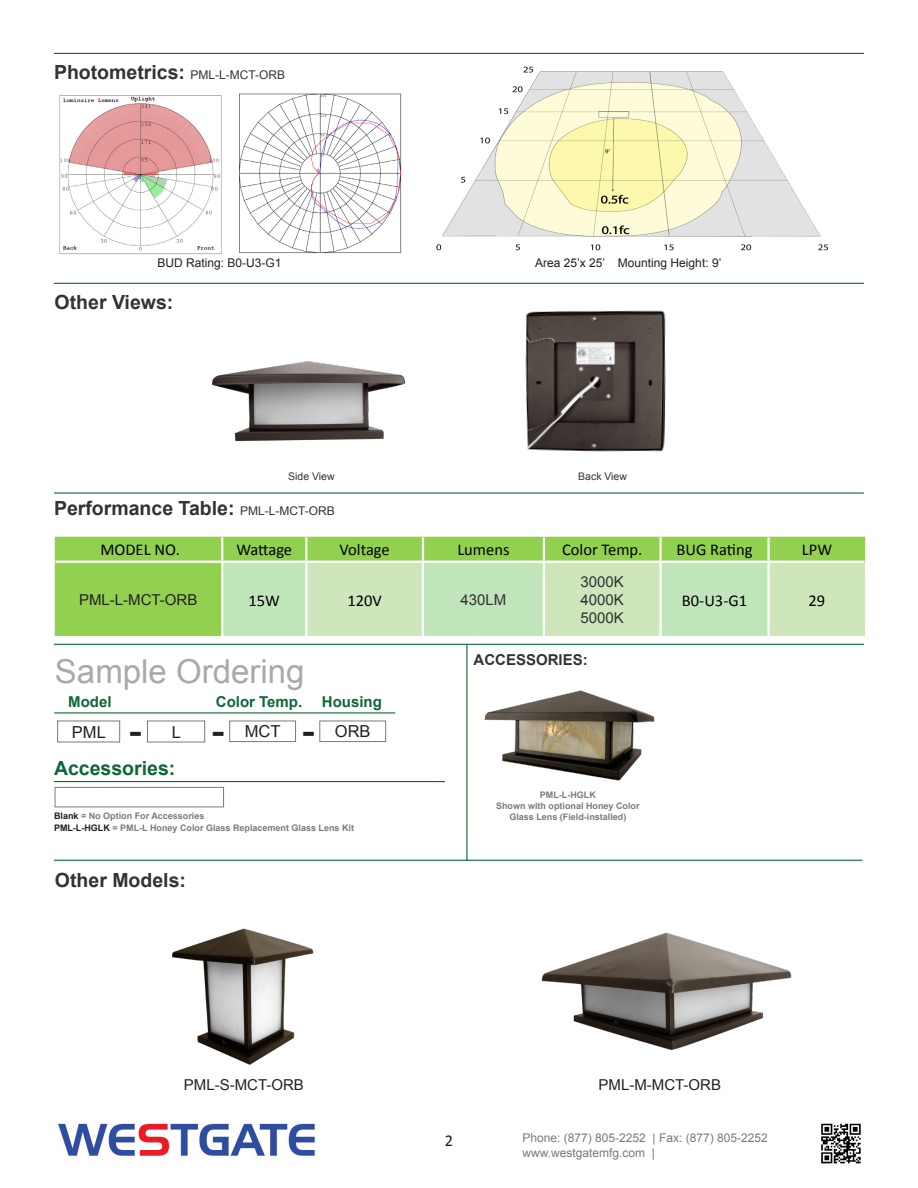
<style>
.page{position:relative;width:918px;height:1188px;background:#fff}
.page>*{position:absolute;margin:0;border:0;box-sizing:border-box;transform-origin:0 0}
.t1{font:33px "Arial";color:#a8a9ad}
.t2{font:700 28.5px "Verdana";color:#231f20}
.t3{font:700 19.5px "Arial";color:#333}
.t4{font:700 19.5px "Arial";color:#0d6736}
.t5{font:16.5px "Calibri";color:#000}
.t6{font:16.5px "Arial";color:#231f20}
.t7{font:16.5px "Calibri";color:#231f20}
.t8{font:15px "Arial";color:#231f20}
.t9{font:700 15px "Arial";color:#0d6736}
.t10{font:15px "Arial";color:#323332}
.t11{font:700 15px "Arial";color:#333}
.t12{font:12px "Arial";color:#787a7d}
.t13{font:12px "Arial";color:#231f20}
.t14{font:10.5px "Arial";color:#333}
.CONTENT_TEXT10{font:700 9px "Arial";color:#7a7b7e}
.s1{font-weight:400;font-size:12px}
.s2{color:#231f20}
</style>
<div class="page">
<hr style="left:54px;top:492px;width:810px;height:2px;background:#0d6736">
<hr style="left:54px;top:53px;width:810px;height:1px;background:#0d6736">
<hr style="left:54px;top:283px;width:810px;height:1px;background:#0d6736">
<div style="left:55px;top:537px;width:810px;height:99px;background:#92d050"></div>
<svg style="left:223px;top:562px;width:642px;height:74px;background:#c7e5bb"></svg>
<hr style="left:221px;top:537px;width:2px;height:24px;background:#fff">
<hr style="left:305px;top:537px;width:2px;height:24px;background:#fff">
<hr style="left:422px;top:537px;width:2px;height:24px;background:#fff">
<hr style="left:543px;top:537px;width:2px;height:24px;background:#fff">
<hr style="left:659px;top:537px;width:3px;height:24px;background:#fff">
<hr style="left:767px;top:537px;width:3px;height:24px;background:#fff">
<hr style="left:221px;top:563px;width:2px;height:73px;background:#fff">
<hr style="left:305px;top:563px;width:2px;height:73px;background:#fff">
<hr style="left:422px;top:563px;width:2px;height:73px;background:#fff">
<hr style="left:543px;top:563px;width:2px;height:73px;background:#fff">
<hr style="left:659px;top:563px;width:3px;height:73px;background:#fff">
<hr style="left:767px;top:563px;width:3px;height:73px;background:#fff">
<hr style="left:56px;top:561px;width:166px;height:2px;background:#fff">
<hr style="left:222px;top:561px;width:84px;height:2px;background:#fff">
<hr style="left:306px;top:561px;width:117px;height:2px;background:#fff">
<hr style="left:423px;top:561px;width:121px;height:2px;background:#fff">
<hr style="left:544px;top:561px;width:117px;height:2px;background:#fff">
<hr style="left:661px;top:561px;width:108px;height:2px;background:#fff">
<hr style="left:769px;top:561px;width:95px;height:2px;background:#fff">
<hr style="left:54px;top:644px;width:810px;height:1px;background:#0d6736">
<img style="left:59px;top:95px;width:163px;height:160px">
<img style="left:239px;top:93px;width:163px;height:160px">
<img style="left:436px;top:66px;width:392px;height:185px">
<img style="left:58px;top:1123px;width:257px;height:34px">
<img style="left:821px;top:1123px;width:40px;height:41px">
<hr style="left:54px;top:860px;width:808px;height:1px;background:#0d6736">
<div style="left:229px;top:721px;width:67px;height:21px;border:1px solid #787a7d"></div>
<hr style="left:54px;top:712px;width:341px;height:1px;background:#0d6736">
<img style="left:525px;top:310px;width:141px;height:142px">
<img style="left:484px;top:690px;width:170px;height:91px">
<img style="left:172px;top:928px;width:142px;height:137px">
<div style="left:319px;top:721px;width:67px;height:21px;border:1px solid #787a7d"></div>
<img style="left:212px;top:361px;width:194px;height:81px">
<img style="left:541px;top:932px;width:251px;height:119px">
<hr style="left:466px;top:645px;width:2px;height:216px;background:#0d6736">
<div style="left:55px;top:787px;width:169px;height:20px;background:#fff;border:1px solid #787a7d"></div>
<hr style="left:54px;top:781px;width:391px;height:1px;background:#0d6736">
<p class="t3" style="left:54px;top:60px;width:233px">Photometrics: <span class="s1">PML-L-MCT-ORB</span></p>
<p class="t13" style="left:157px;top:255px;width:126px">BUD Rating: B0-U3-G1</p>
<p class="t13" style="left:535px;top:255px;width:188px">Area 25’x 25’ Mounting Height: 9’</p>
<p class="t3" style="left:55px;top:289px;width:120px">Other Views:</p>
<p class="t14" style="left:288px;top:469px;width:48px">Side View</p>
<p class="t14" style="left:578px;top:469px;width:50px">Back View</p>
<p class="t3" style="left:54px;top:496px;width:282px">Performance Table: <span class="s1">PML-L-MCT-ORB</span></p>
<p class="t5" style="left:100px;top:540px;width:81px">MODEL NO.</p>
<p class="t5" style="left:236px;top:540px;width:57px">Wattage</p>
<p class="t5" style="left:340px;top:540px;width:52px">Voltage</p>
<p class="t5" style="left:457px;top:540px;width:54px">Lumens</p>
<p class="t5" style="left:562px;top:540px;width:82px">Color Temp.</p>
<p class="t5" style="left:677px;top:540px;width:78px">BUG Rating</p>
<p class="t5" style="left:802px;top:540px;width:32px">LPW</p>
<p class="t8" style="left:79px;top:590px;width:120px">PML-L-MCT-ORB</p>
<p class="t5" style="left:249px;top:590px;width:33px">15W</p>
<p class="t5" style="left:347px;top:590px;width:36px">120V</p>
<p class="t10" style="left:461px;top:590px;width:47px">430LM</p>
<p class="t10" style="left:581px;top:572px;width:45px">3000K</p>
<p class="t10" style="left:581px;top:590px;width:45px">4000K</p>
<p class="t10" style="left:581px;top:608px;width:45px">5000K</p>
<p class="t5" style="left:682px;top:590px;width:67px">B0-U3-G1</p>
<p class="t5" style="left:809px;top:590px;width:18px">29</p>
<p class="t1" style="left:55px;top:650px;width:251px">Sample Ordering</p>
<p class="t6" style="left:72px;top:721px;width:35px">PML</p>
<p class="t6" style="left:172px;top:721px;width:11px">L</p>
<p class="t6" style="left:245px;top:721px;width:37px">MCT</p>
<p class="t9" style="left:68px;top:691px;width:45px">Model</p>
<p class="t9" style="left:216px;top:691px;width:88px">Color Temp.</p>
<p class="t9" style="left:322px;top:691px;width:61px">Housing</p>
<p class="t2" style="left:129px;top:714px;width:15px">-</p>
<p class="t2" style="left:212px;top:714px;width:15px">-</p>
<p class="t2" style="left:302px;top:714px;width:15px">-</p>
<p class="t6" style="left:335px;top:721px;width:37px">ORB</p>
<p class="t4" style="left:54px;top:755px;width:123px">Accessories:</p>
<p class="CONTENT_TEXT10" style="left:54px;top:810px;width:152px"><span class="s2">Blank</span> = No Option For Accessories</p>
<p class="CONTENT_TEXT10" style="left:54px;top:822px;width:302px"><span class="s2">PML-L-HGLK</span> = PML-L Honey Color Glass Replacement Glass Lens Kit</p>
<p class="t3" style="left:55px;top:867px;width:133px">Other Models:</p>
<p class="t11" style="left:474px;top:650px;width:116px">ACCESSORIES:</p>
<p class="CONTENT_TEXT10" style="left:540px;top:789px;width:57px">PML-L-HGLK</p>
<p class="CONTENT_TEXT10" style="left:496px;top:800px;width:145px">Shown with optional Honey Color</p>
<p class="CONTENT_TEXT10" style="left:509px;top:811px;width:119px">Glass Lens (Field-installed)</p>
<p class="t8" style="left:184px;top:1075px;width:122px">PML-S-MCT-ORB</p>
<p class="t8" style="left:599px;top:1075px;width:124px">PML-M-MCT-ORB</p>
<p class="t7" style="left:445px;top:1131px;width:10px">2</p>
<p class="t12" style="left:522px;top:1130px;width:247px">Phone: (877) 805-2252 | Fax: (877) 805-2252</p>
<p class="t12" style="left:522px;top:1145px;width:134px">www.westgatemfg.com |</p>
</div>
